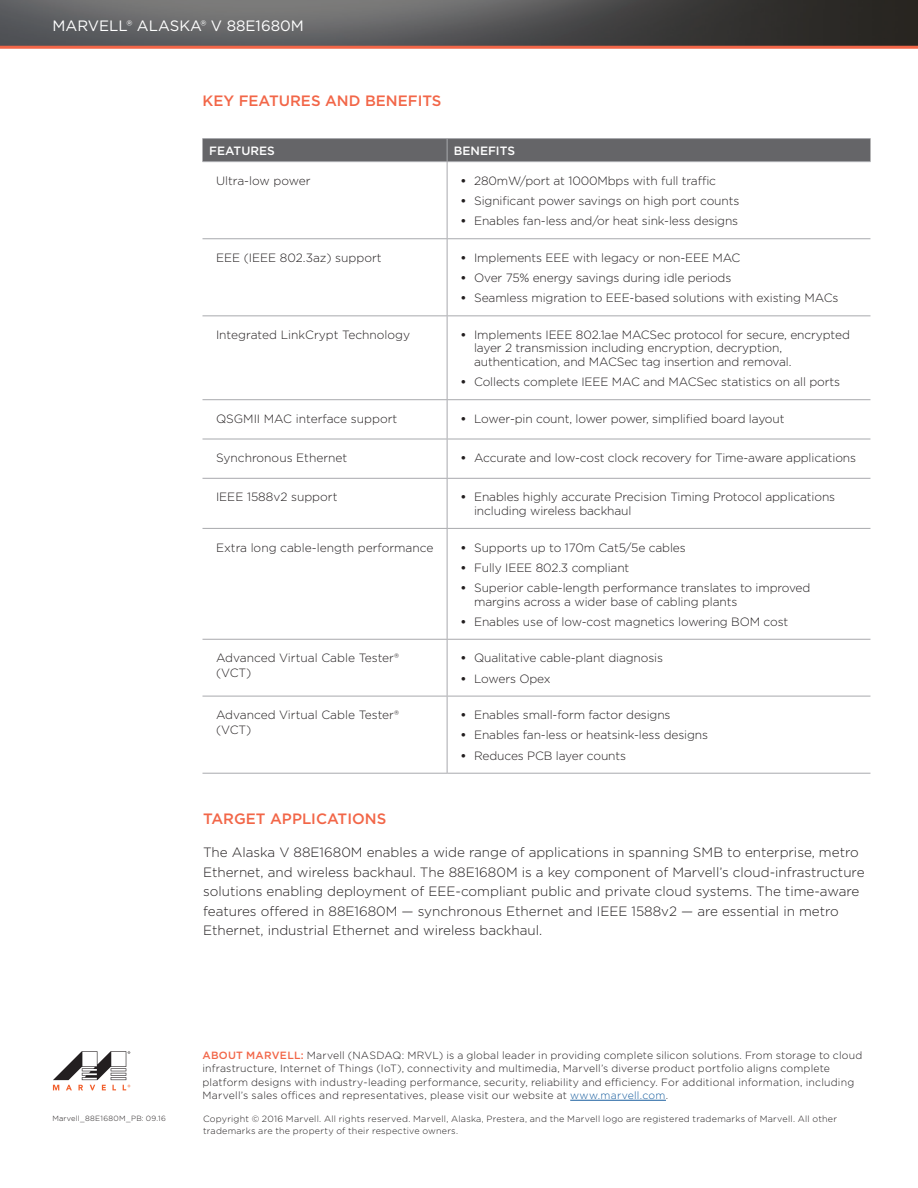
<style>
.page{position:relative;width:918px;height:1188px;background:#fff}
.page>*{position:absolute;margin:0;border:0;box-sizing:border-box;transform-origin:0 0}
.Body_Headings{font:500 15px "Gotham";color:#f26648}
.Page_2_Header_Title{font:15px "Gotham";color:#fff}
.Body_Copy{font:300 13.5px/19.5px "Gotham";color:#231f20}
.Table_Features_Text{font:300 12px/13.5px "Gotham";letter-spacing:-.01em;color:#231f20}
.Table_Headers{font:500 12px "Gotham";color:#fff}
.t1{font:300 10.5px/13.5px "Gotham";letter-spacing:.015em;color:#231f20}
.t2{font:300 9px/12px "Gotham";letter-spacing:.025em;color:#231f20}
.t3{font:300 7.5px "Gotham";letter-spacing:.04em;color:#231f20}
.s1{font-weight:700}
.s2{font-weight:500;color:#f26648}
.s3{color:#175d9e}
</style>
<div class="page">
<img style="left:0;top:0;width:918px;height:46px">
<hr style="left:570px;top:1100px;width:96px;height:1px;background:#175d9e">
<hr style="left:0;top:46px;width:918px;height:3px;background:#f26648">
<svg style="left:53px;top:1051px;width:77px;height:39px"></svg>
<hr style="left:202px;top:439px;width:245px;height:1px;background:#a8a9ad">
<hr style="left:447px;top:439px;width:423px;height:1px;background:#a8a9ad">
<hr style="left:202px;top:478px;width:245px;height:1px;background:#a8a9ad">
<hr style="left:447px;top:478px;width:423px;height:1px;background:#a8a9ad">
<hr style="left:202px;top:639px;width:245px;height:1px;background:#a8a9ad">
<hr style="left:447px;top:639px;width:423px;height:1px;background:#a8a9ad">
<hr style="left:202px;top:696px;width:245px;height:1px;background:#a8a9ad">
<hr style="left:447px;top:696px;width:423px;height:1px;background:#a8a9ad">
<hr style="left:202px;top:773px;width:245px;height:1px;background:#a8a9ad">
<hr style="left:447px;top:773px;width:423px;height:1px;background:#a8a9ad">
<hr style="left:202px;top:138px;width:245px;height:1px;background:#a8a9ad">
<hr style="left:447px;top:138px;width:423px;height:1px;background:#a8a9ad">
<div style="left:202px;top:139px;width:668px;height:22px;background:#656568"></div>
<hr style="left:202px;top:161px;width:245px;height:1px;background:#a8a9ad">
<hr style="left:447px;top:161px;width:423px;height:1px;background:#a8a9ad">
<hr style="left:447px;top:162px;width:1px;height:76px;background:#a8a9ad">
<hr style="left:447px;top:239px;width:1px;height:76px;background:#a8a9ad">
<hr style="left:447px;top:316px;width:1px;height:83px;background:#a8a9ad">
<hr style="left:447px;top:400px;width:1px;height:39px;background:#a8a9ad">
<hr style="left:447px;top:439px;width:1px;height:39px;background:#a8a9ad">
<hr style="left:447px;top:479px;width:1px;height:49px;background:#a8a9ad">
<hr style="left:447px;top:529px;width:1px;height:110px;background:#a8a9ad">
<hr style="left:447px;top:640px;width:1px;height:56px;background:#a8a9ad">
<hr style="left:447px;top:696px;width:1px;height:77px;background:#a8a9ad">
<hr style="left:202px;top:238px;width:245px;height:1px;background:#a8a9ad">
<hr style="left:447px;top:238px;width:423px;height:1px;background:#a8a9ad">
<hr style="left:202px;top:315px;width:245px;height:1px;background:#a8a9ad">
<hr style="left:447px;top:315px;width:423px;height:1px;background:#a8a9ad">
<hr style="left:202px;top:399px;width:245px;height:1px;background:#a8a9ad">
<hr style="left:447px;top:399px;width:423px;height:1px;background:#a8a9ad">
<hr style="left:202px;top:528px;width:245px;height:1px;background:#a8a9ad">
<hr style="left:447px;top:528px;width:423px;height:1px;background:#a8a9ad">
<p class="Page_2_Header_Title" style="left:52px;top:17px;width:253px">MARVELL® ALASKA® V 88E1680M</p>
<p class="Body_Headings" style="left:202px;top:91px;width:241px">KEY FEATURES AND BENEFITS</p>
<p class="Table_Headers" style="left:209px;top:143px;width:67px">FEATURES</p>
<p class="Table_Headers" style="left:454px;top:143px;width:63px">BENEFITS</p>
<p class="Table_Features_Text" style="left:216px;top:173px;width:96px">Ultra-low power</p>
<p class="Table_Features_Text" style="left:461px;top:173px;width:257px"><span class="s1">•</span> 280mW/port at 1000Mbps with full traffic</p>
<p class="Table_Features_Text" style="left:461px;top:194px;width:280px"><span class="s1">•</span> Significant power savings on high port counts</p>
<p class="Table_Features_Text" style="left:461px;top:214px;width:279px"><span class="s1">•</span> Enables fan-less and/or heat sink-less designs</p>
<p class="Table_Features_Text" style="left:216px;top:251px;width:167px">EEE (IEEE 802.3az) support</p>
<p class="Table_Features_Text" style="left:461px;top:251px;width:281px"><span class="s1">•</span> Implements EEE with legacy or non-EEE MAC</p>
<p class="Table_Features_Text" style="left:461px;top:271px;width:272px"><span class="s1">•</span> Over 75% energy savings during idle periods</p>
<p class="Table_Features_Text" style="left:461px;top:291px;width:379px"><span class="s1">•</span> Seamless migration to EEE-based solutions with existing MACs</p>
<p class="Table_Features_Text" style="left:216px;top:328px;width:196px">Integrated LinkCrypt Technology</p>
<p class="Table_Features_Text" style="left:474px;top:328px;width:377px;text-indent:-14px"><span class="s1">•</span> Implements IEEE 802.1ae MACSec protocol for secure, encrypted layer 2 transmission including encryption, decryption, authentication, and MACSec tag insertion and removal.</p>
<p class="Table_Features_Text" style="left:461px;top:375px;width:381px"><span class="s1">•</span> Collects complete IEEE MAC and MACSec statistics on all ports</p>
<p class="Table_Features_Text" style="left:216px;top:411px;width:183px">QSGMII MAC interface support</p>
<p class="Table_Features_Text" style="left:461px;top:411px;width:325px"><span class="s1">•</span> Lower-pin count, lower power, simplified board layout</p>
<p class="Table_Features_Text" style="left:216px;top:451px;width:133px">Synchronous Ethernet</p>
<p class="Table_Features_Text" style="left:461px;top:451px;width:397px"><span class="s1">•</span> Accurate and low-cost clock recovery for Time-aware applications</p>
<p class="Table_Features_Text" style="left:216px;top:490px;width:123px">IEEE 1588v2 support</p>
<p class="Table_Features_Text" style="left:474px;top:490px;width:363px;text-indent:-14px"><span class="s1">•</span> Enables highly accurate Precision Timing Protocol applications including wireless backhaul</p>
<p class="Table_Features_Text" style="left:216px;top:540px;width:219px">Extra long cable-length performance</p>
<p class="Table_Features_Text" style="left:461px;top:540px;width:227px"><span class="s1">•</span> Supports up to 170m Cat5/5e cables</p>
<p class="Table_Features_Text" style="left:461px;top:560px;width:170px"><span class="s1">•</span> Fully IEEE 802.3 compliant</p>
<p class="Table_Features_Text" style="left:474px;top:581px;width:338px;text-indent:-14px"><span class="s1">•</span> Superior cable-length performance translates to improved margins across a wider base of cabling plants</p>
<p class="Table_Features_Text" style="left:461px;top:614px;width:329px"><span class="s1">•</span> Enables use of low-cost magnetics lowering BOM cost</p>
<p class="Table_Features_Text" style="left:216px;top:650px;width:185px;line-height:15px">Advanced Virtual Cable Tester® (VCT)</p>
<p class="Table_Features_Text" style="left:461px;top:651px;width:204px"><span class="s1">•</span> Qualitative cable-plant diagnosis</p>
<p class="Table_Features_Text" style="left:461px;top:671px;width:91px"><span class="s1">•</span> Lowers Opex</p>
<p class="Table_Features_Text" style="left:216px;top:707px;width:185px;line-height:15px">Advanced Virtual Cable Tester® (VCT)</p>
<p class="Table_Features_Text" style="left:461px;top:708px;width:211px"><span class="s1">•</span> Enables small-form factor designs</p>
<p class="Table_Features_Text" style="left:461px;top:728px;width:249px"><span class="s1">•</span> Enables fan-less or heatsink-less designs</p>
<p class="Table_Features_Text" style="left:461px;top:748px;width:167px"><span class="s1">•</span> Reduces PCB layer counts</p>
<p class="Body_Headings" style="left:203px;top:809px;width:185px">TARGET APPLICATIONS</p>
<p class="Body_Copy" style="left:203px;top:842px;width:663px">The Alaska V 88E1680M enables a wide range of applications in spanning SMB to enterprise, metro Ethernet, and wireless backhaul. The 88E1680M is a key component of Marvell’s cloud-infrastructure solutions enabling deployment of EEE-compliant public and private cloud systems. The time-aware features offered in 88E1680M — synchronous Ethernet and IEEE 1588v2 — are essential in metro Ethernet, industrial Ethernet and wireless backhaul.</p>
<p class="t3" style="left:52px;top:1113px;width:115px">Marvell_88E1680M_PB: 09.16</p>
<p class="t1" style="left:202px;top:1048px;width:661px"><span class="s2">ABOUT MARVELL:</span> Marvell (NASDAQ: MRVL) is a global leader in providing complete silicon solutions. From storage to cloud infrastructure, Internet of Things (IoT), connectivity and multimedia, Marvell’s diverse product portfolio aligns complete platform designs with industry-leading performance, security, reliability and efficiency. For additional information, including Marvell’s sales offices and representatives, please visit our website at <span class="s3">www.marvell.com</span>.</p>
<p class="t2" style="left:203px;top:1112px;width:636px">Copyright © 2016 Marvell. All rights reserved. Marvell, Alaska, Prestera, and the Marvell logo are registered trademarks of Marvell. All other trademarks are the property of their respective owners.</p>
</div>
